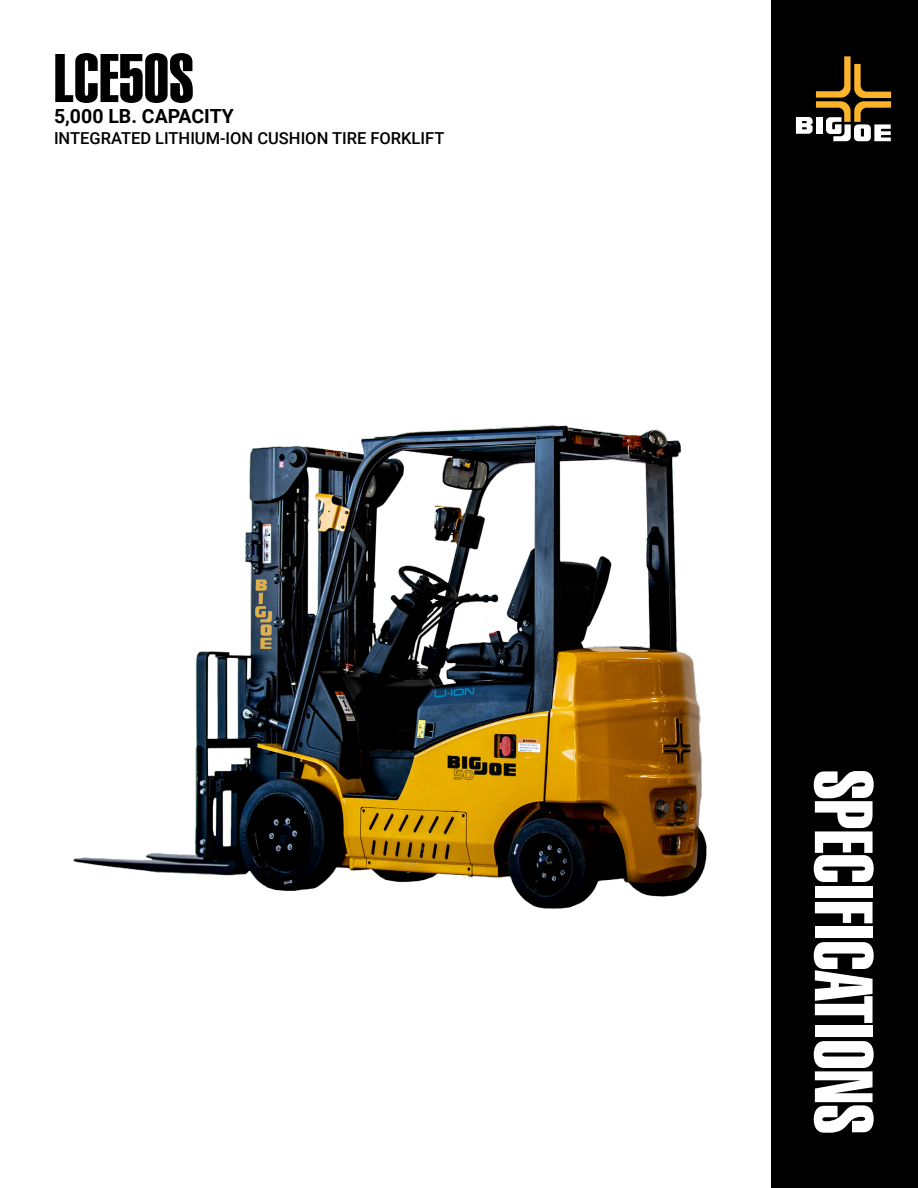
<style>
.page{position:relative;width:918px;height:1188px;background:#fff}
.page>*{position:absolute;margin:0;border:0;box-sizing:border-box;transform-origin:0 0}
.t1{font:81px "Helvetica Extra Compressed";color:#fff}
.t2{font:67.5px "Helvetica Extra Compressed";color:#000}
.t3{font:700 19.5px "Roboto";color:#000}
.t4{font:500 16.5px "Roboto";color:#000}
</style>
<div class="page">
<div style="left:771px;top:0;width:147px;height:1188px;background:#000"></div>
<svg style="left:796px;top:56px;width:95px;height:85px"></svg>
<img style="left:73px;top:425px;width:634px;height:484px">
<p class="t2" style="left:54px;top:38px;width:141px">LCE50S</p>
<p class="t3" style="left:54px;top:102px;width:182px">5,000 LB. CAPACITY</p>
<p class="t4" style="left:54px;top:127px;width:392px">INTEGRATED LITHIUM-ION CUSHION TIRE FORKLIFT</p>
<p class="t1" style="left:892px;top:770px;width:366px;rotate:90deg">SPECIFICATIONS</p>
</div>
